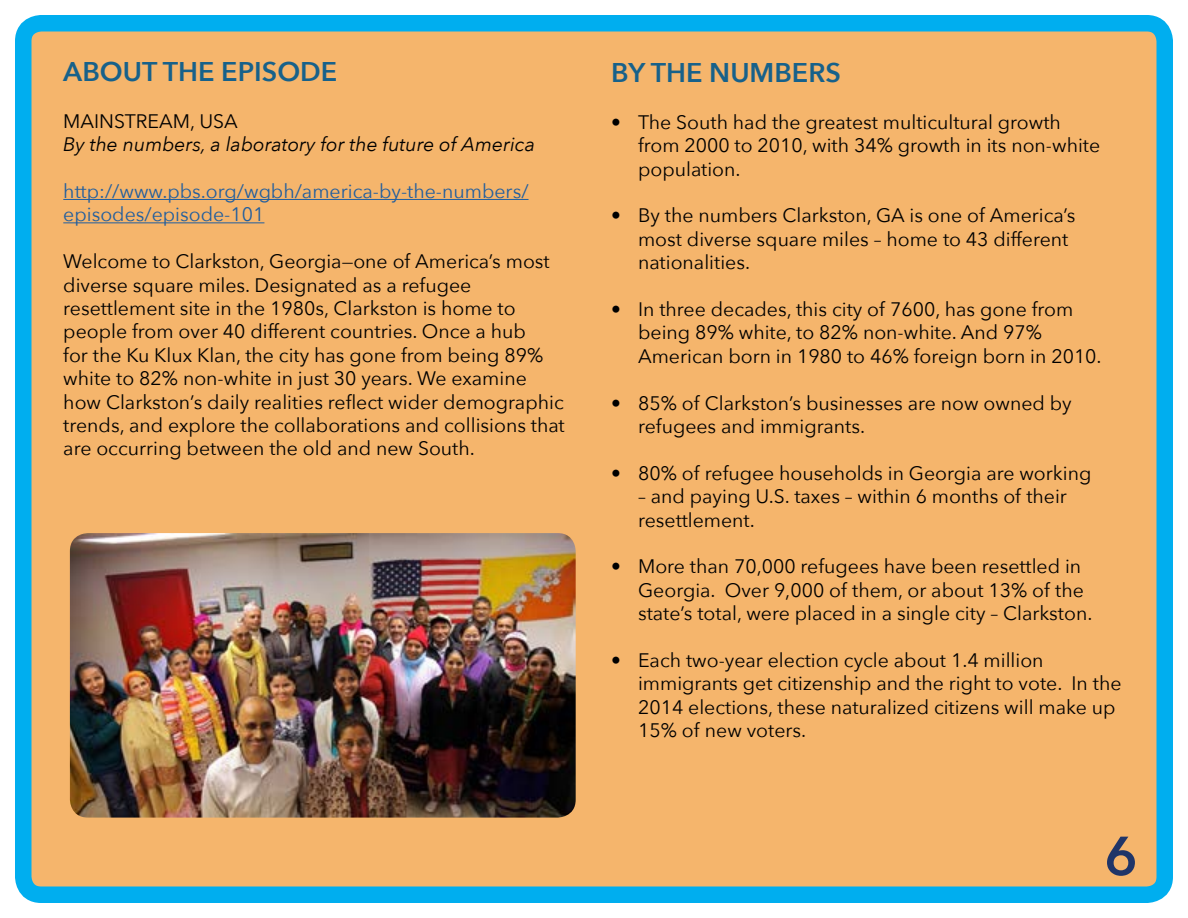
<style>
.page{position:relative;width:1188px;height:918px;background:#fff}
.page>*{position:absolute;margin:0;border:0;box-sizing:border-box;transform-origin:0 0}
.t1{font:600 54px "Avenir Next";color:#203568}
.t2{font:600 27px "Avenir Next";color:#17618a}
.t3{font:19.5px/23.4px "Avenir Next";color:#000}
.t4{font:19.5px/23.4px "Avenir Next";color:#215e9e}
.t5{font:italic 19.5px "Avenir Next";color:#000}
</style>
<div class="page">
<div style="left:23px;top:23px;width:1142px;height:872px;background:#f5b56c;border-radius:18px"></div>
<div style="left:15px;top:15px;width:1158px;height:888px;border:16px solid #00aeef;border-radius:18px"></div>
<hr style="left:63px;top:199px;width:466px;height:1px;background:#215e9e">
<hr style="left:63px;top:222px;width:201px;height:1px;background:#215e9e">
<img style="left:70px;top:533px;width:506px;height:285px">
<h2 class="t2" style="left:63px;top:48px;width:276px">ABOUT THE EPISODE</h2>
<p class="t3" style="left:63px;top:108px;width:176px">MAINSTREAM, USA</p>
<p class="t5" style="left:63px;top:128px;width:473px">By the numbers, a laboratory for the future of America</p>
<p class="t4" style="left:63px;top:179px;width:467px">http://www.pbs.org/wgbh/america-by-the-numbers/ episodes/episode-101</p>
<p class="t3" style="left:63px;top:249px;width:503px">Welcome to Clarkston, Georgia—one of America’s most diverse square miles. Designated as a refugee resettlement site in the 1980s, Clarkston is home to people from over 40 different countries. Once a hub<br>for the Ku Klux Klan, the city has gone from being 89% white to 82% non-white in just 30 years. We examine how Clarkston’s daily realities reflect wider demographic trends, and explore the collaborations and collisions that are occurring between the old and new South.</p>
<h2 class="t2" style="left:611px;top:49px;width:231px">BY THE NUMBERS</h2>
<p class="t3" style="left:638px;top:109px;width:464px;text-indent:-27px">• The South had the greatest multicultural growth from 2000 to 2010, with 34% growth in its non-white population.</p>
<p class="t3" style="left:638px;top:203px;width:439px;text-indent:-27px">• By the numbers Clarkston, GA is one of America’s most diverse square miles – home to 43 different nationalities.</p>
<p class="t3" style="left:638px;top:297px;width:465px;text-indent:-27px">• In three decades, this city of 7600, has gone from being 89% white, to 82% non-white. And 97%<br>American born in 1980 to 46% foreign born in 2010.</p>
<p class="t3" style="left:638px;top:390px;width:435px;text-indent:-27px">• 85% of Clarkston’s businesses are now owned by refugees and immigrants.</p>
<p class="t3" style="left:611px;top:460px;width:482px">• 80% of refugee households in Georgia are working</p>
<p class="t3" style="left:638px;top:484px;width:430px">– and paying U.S. taxes – within 6 months of their resettlement.</p>
<p class="t3" style="left:638px;top:554px;width:456px;text-indent:-27px">• More than 70,000 refugees have been resettled in<br>Georgia. Over 9,000 of them, or about 13% of the state’s total, were placed in a single city – Clarkston.</p>
<p class="t3" style="left:638px;top:648px;width:485px;text-indent:-27px">• Each two-year election cycle about 1.4 million immigrants get citizenship and the right to vote. In the 2014 elections, these naturalized citizens will make up 15% of new voters.</p>
<h1 class="t1" style="left:1105px;top:810px;width:34px">6</h1>
</div>
